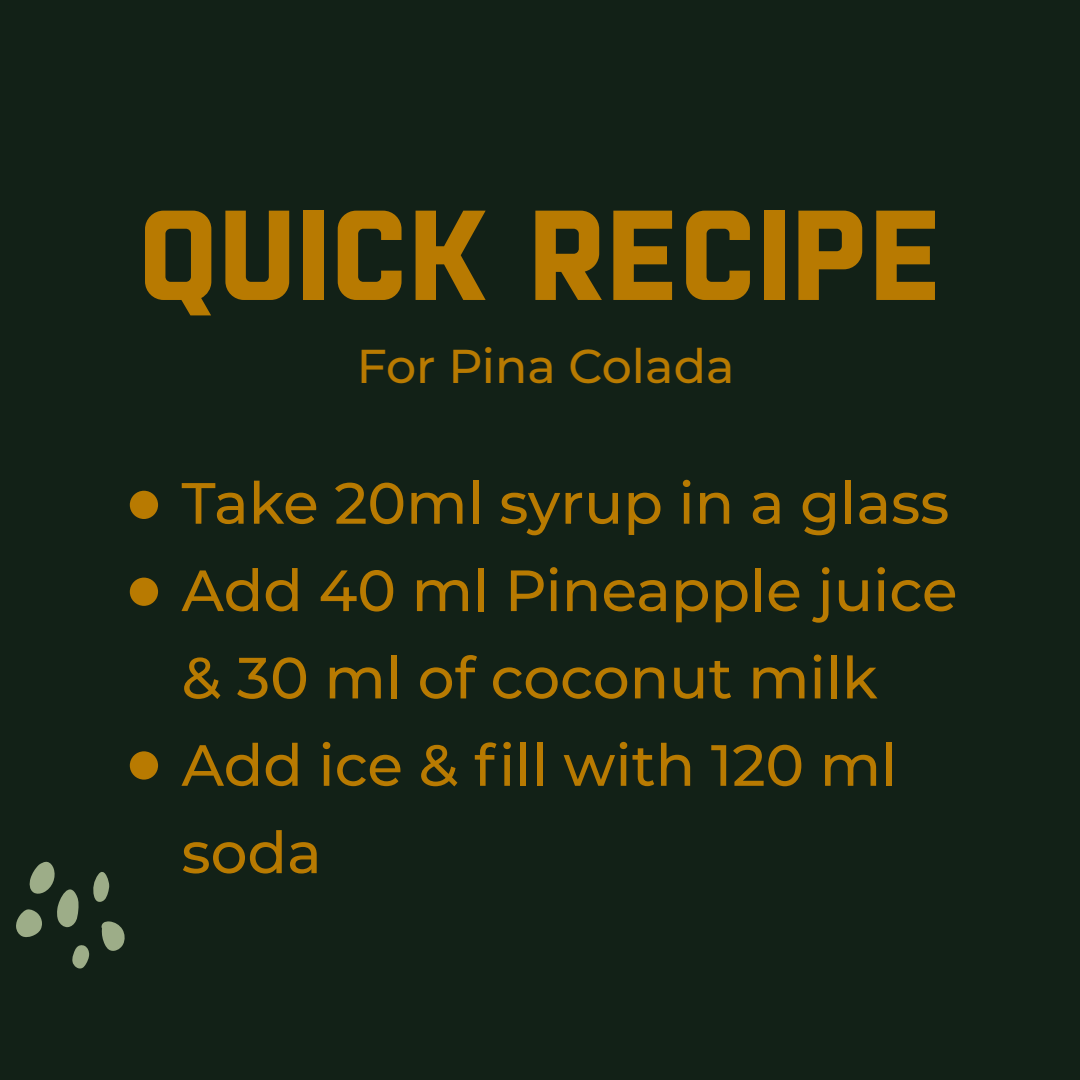
<style>
.page{position:relative;width:1080px;height:1080px;background:#122117}
.page>*{position:absolute;margin:0;border:0;box-sizing:border-box;transform-origin:0 0}
.t1{font:127.6px "Vourla Display";color:#b87a01}
.t2{font:500 58.1px/87.4px "Montserrat";color:#b87a01}
.t3{font:500 47.5px "Montserrat";color:#b87a01}
</style>
<div class="page">
<svg style="left:16px;top:861px;width:109px;height:108px"></svg>
<div style="left:130px;top:491px;width:28px;height:28px;background:#b87a01;border-radius:50%"></div>
<div style="left:130px;top:578px;width:28px;height:28px;background:#b87a01;border-radius:50%"></div>
<div style="left:130px;top:751px;width:28px;height:29px;background:#b87a01;border-radius:50%"></div>
<h1 class="t1" style="left:138px;top:179px;width:806px">QUICK RECIPE</h1>
<p class="t3" style="left:357px;top:333px;width:379px">For Pina Colada</p>
<p class="t2" style="left:182px;top:457px;width:778px">Take 20ml syrup in a glass<br>Add 40 ml Pineapple juice &amp; 30 ml of coconut milk<br>Add ice &amp; fill with 120 ml soda</p>
</div>
